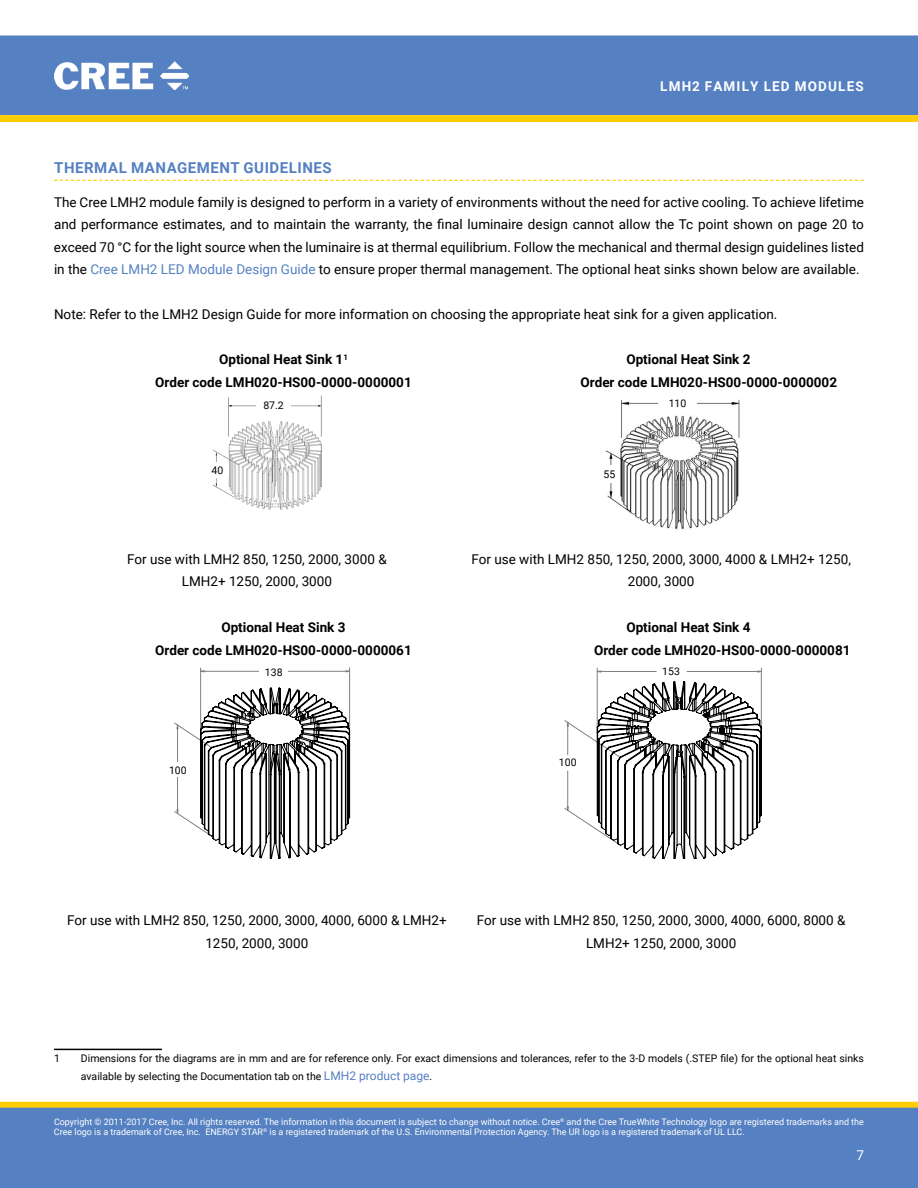
<style>
.page{position:relative;width:918px;height:1188px;background:#fff}
.page>*{position:absolute;margin:0;border:0;box-sizing:border-box;transform-origin:0 0}
.t1{font:700 15px "Roboto";letter-spacing:.035em;color:#5580c3}
.t2{font:13.5px/22.5px "Roboto";color:#000;text-align:center}
.t3{font:700 13.5px "Roboto";color:#000}
.t4{font:700 13.5px "Roboto";letter-spacing:.085em;color:#fff}
.t5{font:13.5px "Roboto";color:#fff}
.t6{font:10.5px/18px "Roboto";color:#000}
.t7{font:9px/10.8px "Roboto";color:#fff}
.s1{color:#5580c3}
.s2{font-size:12px;color:#5580c3}
</style>
<div class="page">
<div style="left:0;top:35px;width:918px;height:80px;background:#5580c1"></div>
<img style="left:55px;top:62px;width:134px;height:28px">
<div style="left:1px;top:1102px;width:916px;height:6px;background:#ffce06"></div>
<div style="left:0;top:1102px;width:918px;height:6px;border:1px solid #ffce06"></div>
<div style="left:0;top:1108px;width:918px;height:80px;background:#5580c1"></div>
<svg style="left:0;top:115px;width:918px;height:7px;background:#fece08"></svg>
<svg style="left:54px;top:180px;width:810px;height:1px"></svg>
<hr style="left:54px;top:1049px;width:108px;height:1px;background:#000">
<img style="left:213px;top:396px;width:109px;height:113px">
<img style="left:605px;top:399px;width:135px;height:131px">
<div style="left:257px;top:402px;width:34px;height:10px;background:#fff"></div>
<div style="left:207px;top:462px;width:21px;height:16px;background:#fff"></div>
<div style="left:598px;top:465px;width:22px;height:18px;background:#fff"></div>
<div style="left:658px;top:394px;width:39px;height:18px;background:#fff"></div>
<svg style="left:174px;top:668px;width:176px;height:191px"></svg>
<div style="left:162px;top:763px;width:32px;height:14px;background:#fff"></div>
<div style="left:259px;top:666px;width:29px;height:12px;background:#fff"></div>
<svg style="left:565px;top:668px;width:197px;height:190px"></svg>
<div style="left:552px;top:755px;width:31px;height:14px;background:#fff"></div>
<div style="left:657px;top:666px;width:28px;height:13px;background:#fff"></div>
<p class="t4" style="left:660px;top:80px;width:205px">lmh2 family led modules</p>
<p class="t1" style="left:54px;top:161px;width:279px">thermal management guidelines</p>
<p class="t2" style="left:54px;top:192px;width:812px;text-align:justify">The Cree LmH2 module family is designed to perform in a variety of environments without the need for active cooling. To achieve lifetime and performance estimates, and to maintain the warranty, the final luminaire design cannot allow the Tc point shown on page 20 to exceed 70 °C for the light source when the luminaire is at thermal equilibrium. Follow the mechanical and thermal design guidelines listed in the <span class="s1">Cree LmH2 LED module Design Guide</span> to ensure proper thermal management. The optional heat sinks shown below are available.</p>
<p class="t2" style="left:54px;top:304px;width:725px">Note: Refer to the LmH2 Design Guide for more information on choosing the appropriate heat sink for a given application.</p>
<p class="t3" style="left:219px;top:353px;width:130px">optional heat sink 1<sup>1</sup></p>
<p class="t3" style="left:626px;top:353px;width:126px">optional heat sink 2</p>
<p class="t3" style="left:155px;top:376px;width:258px">order code lmh020-hs00-0000-0000001</p>
<p class="t3" style="left:581px;top:376px;width:258px">order code lmh020-hs00-0000-0000002</p>
<p class="t6" style="left:263px;top:398px;width:22px">87.2</p>
<p class="t6" style="left:212px;top:462px;width:13px">40</p>
<p class="t6" style="left:604px;top:464px;width:13px">55</p>
<p class="t6" style="left:669px;top:395px;width:19px">110</p>
<p class="t2" style="left:127px;top:547px;width:261px">For use with LMH2 850, 1250, 2000, 3000 &amp;<br>LMH2+ 1250, 2000, 3000</p>
<p class="t2" style="left:471px;top:547px;width:381px">For use with LMH2 850, 1250, 2000, 3000, 4000 &amp; LMH2+ 1250,<br>2000, 3000</p>
<p class="t3" style="left:221px;top:622px;width:126px">optional heat sink 3</p>
<p class="t3" style="left:626px;top:622px;width:126px">optional heat sink 4</p>
<p class="t3" style="left:155px;top:644px;width:258px">order code lmh020-hs00-0000-0000061</p>
<p class="t3" style="left:594px;top:644px;width:258px">order code lmh020-hs00-0000-0000081</p>
<p class="t6" style="left:169px;top:762px;width:19px">100</p>
<p class="t6" style="left:265px;top:662px;width:19px">138</p>
<p class="t6" style="left:559px;top:754px;width:19px">100</p>
<p class="t6" style="left:662px;top:662px;width:19px">153</p>
<p class="t2" style="left:67px;top:909px;width:381px">For use with LMH2 850, 1250, 2000, 3000, 4000, 6000 &amp; LMH2+<br>1250, 2000, 3000</p>
<p class="t2" style="left:477px;top:909px;width:370px">For use with LMH2 850, 1250, 2000, 3000, 4000, 6000, 8000 &amp;<br>LMH2+ 1250, 2000, 3000</p>
<p class="t6" style="left:54px;top:1049px;width:7px">1</p>
<p class="t6" style="left:81px;top:1049px;width:785px">Dimensions for the diagrams are in mm and are for reference only. For exact dimensions and tolerances, refer to the 3‑D models (.STEP file) for the optional heat sinks available by selecting the Documentation tab on the <span class="s2">LmH2 product page</span>.</p>
<p class="t7" style="left:54px;top:1117px;width:811px">Copyright © 2011-2017 Cree, Inc. All rights reserved. The information in this document is subject to change without notice. Cree<sup>®</sup> and the Cree TrueWhite Technology logo are registered trademarks and the<br>Cree logo is a trademark of Cree, Inc. ENERGY STAR<sup>®</sup> is a registered trademark of the U.S. Environmental Protection Agency. The UR logo is a registered trademark of UL LLC.</p>
<p class="t5" style="left:856px;top:1149px;width:9px">7</p>
</div>
